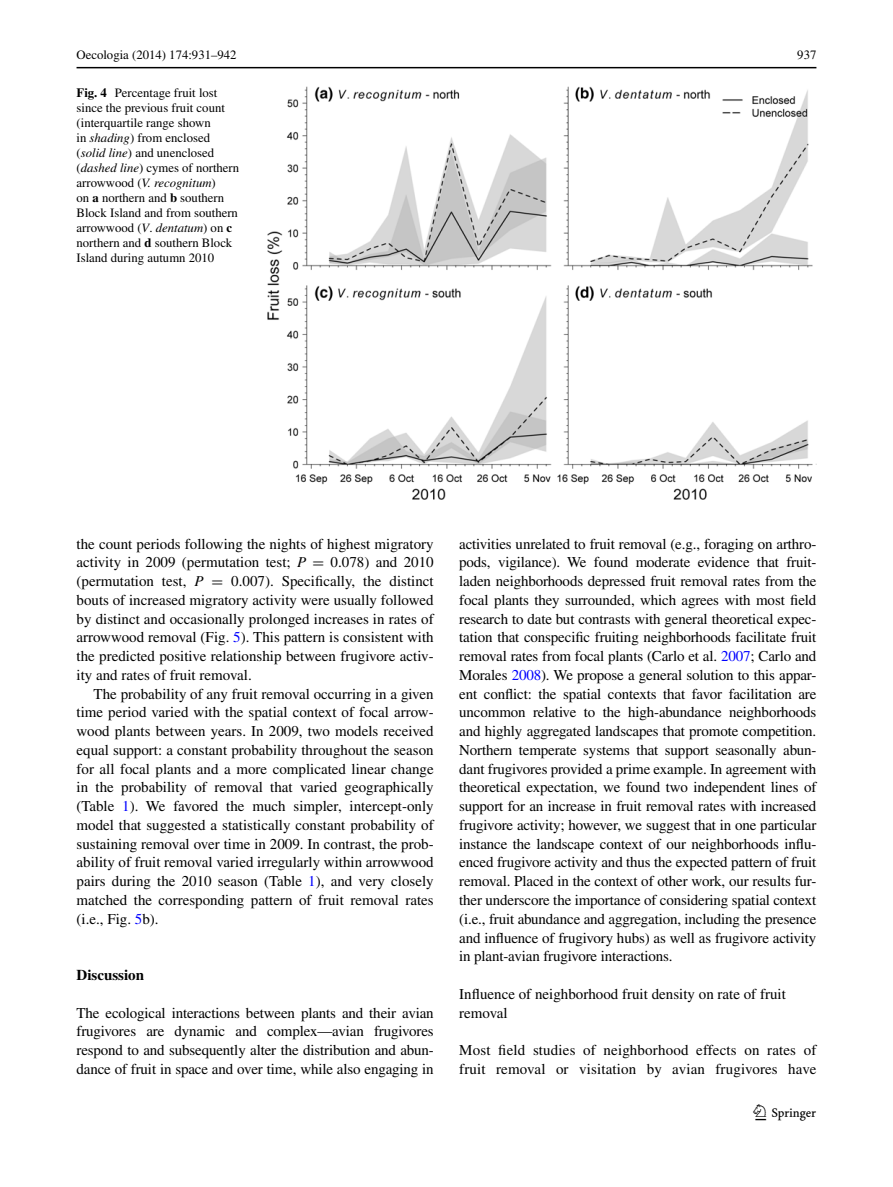
<style>
.page{position:relative;width:893px;height:1187px;background:#fff}
.page>*{position:absolute;margin:0;border:0;box-sizing:border-box;transform-origin:0 0}
.t1{font:22.5px "Springnew";color:#000}
.t2{font:15px/18.8px "Times";letter-spacing:-.005em;color:#000;text-align:justify}
.t3{font:700 15px "Times";color:#000}
.t4{font:12.75px/15px "Times";color:#000}
.s1{font-weight:700}
.s2{font-style:italic}
.s3{font-family:"MTSY"}
.s4{color:#00f}
</style>
<div class="page">
<hr style="left:77px;top:67px;width:739px;height:1px;background:#000">
<img style="left:268px;top:87px;width:548px;height:413px">
<p class="t4" style="left:77px;top:48px;width:162px">Oecologia (2014) 174:931–942</p>
<p class="t4" style="left:797px;top:48px;width:21px">937</p>
<p class="t4" style="left:77px;top:85px;width:164px"><span class="s1">Fig. 4</span> Percentage fruit lost since the previous fruit count (interquartile range shown<br>in <span class="s2">shading</span>) from enclosed (<span class="s2">solid line</span>) and unenclosed (<span class="s2">dashed line</span>) cymes of northern arrowwood (<span class="s2">V. recognitum</span>)<br>on <span class="s1">a</span> northern and <span class="s1">b</span> southern<br>Block Island and from southern arrowwood (<span class="s2">V</span>. <span class="s2">dentatum</span>) on <span class="s1">c </span>northern and <span class="s1">d</span> southern Block<br>Island during autumn 2010</p>
<p class="t2" style="left:77px;top:534px;width:359px">the count periods following the nights of highest migratory activity in 2009 (permutation test; <span class="s2">P</span> <span class="s3">=</span> 0.078) and 2010 (permutation test, <span class="s2">P</span> <span class="s3">=</span> 0.007). Specifically, the distinct bouts of increased migratory activity were usually followed by distinct and occasionally prolonged increases in rates of arrowwood removal (Fig. <span class="s4">5</span>). This pattern is consistent with the predicted positive relationship between frugivore activ&shy;ity and rates of fruit removal.</p>
<p class="t2" style="left:77px;top:684px;width:359px;text-indent:17px">The probability of any fruit removal occurring in a given time period varied with the spatial context of focal arrow&shy;wood plants between years. In 2009, two models received equal support: a constant probability throughout the season for all focal plants and a more complicated linear change in the probability of removal that varied geographically (Table <span class="s4">1</span>). We favored the much simpler, intercept-only model that suggested a statistically constant probability of sustaining removal over time in 2009. In contrast, the prob&shy;ability of fruit removal varied irregularly within arrowwood pairs during the 2010 season (Table <span class="s4">1</span>), and very closely matched the corresponding pattern of fruit removal rates (i.e., Fig. <span class="s4">5</span>b).</p>
<p class="t3" style="left:77px;top:965px;width:69px">Discussion</p>
<p class="t2" style="left:77px;top:1002px;width:359px">The ecological interactions between plants and their avian frugivores are dynamic and complex—avian frugivores respond to and subsequently alter the distribution and abun&shy;dance of fruit in space and over time, while also engaging in</p>
<p class="t2" style="left:459px;top:534px;width:359px">activities unrelated to fruit removal (e.g., foraging on arthro&shy;pods, vigilance). We found moderate evidence that fruit&shy;laden neighborhoods depressed fruit removal rates from the focal plants they surrounded, which agrees with most field research to date but contrasts with general theoretical expec&shy;tation that conspecific fruiting neighborhoods facilitate fruit removal rates from focal plants (Carlo et al. <span class="s4">2007</span>; Carlo and Morales <span class="s4">2008</span>). We propose a general solution to this appar&shy;ent conflict: the spatial contexts that favor facilitation are uncommon relative to the high-abundance neighborhoods and highly aggregated landscapes that promote competition.<br>Northern temperate systems that support seasonally abun&shy;dant frugivores provided a prime example. In agreement with theoretical expectation, we found two independent lines of support for an increase in fruit removal rates with increased frugivore activity; however, we suggest that in one particular instance the landscape context of our neighborhoods influ&shy;enced frugivore activity and thus the expected pattern of fruit removal. Placed in the context of other work, our results fur&shy;ther underscore the importance of considering spatial context (i.e., fruit abundance and aggregation, including the presence and influence of frugivory hubs) as well as frugivore activity in plant-avian frugivore interactions.</p>
<p class="t2" style="left:459px;top:984px;width:328px">Influence of neighborhood fruit density on rate of fruit removal</p>
<p class="t2" style="left:459px;top:1040px;width:359px">Most field studies of neighborhood effects on rates of fruit removal or visitation by avian frugivores have</p>
<h1 class="t1" style="left:755px;top:1104px;width:62px">1 3</h1>
</div>
